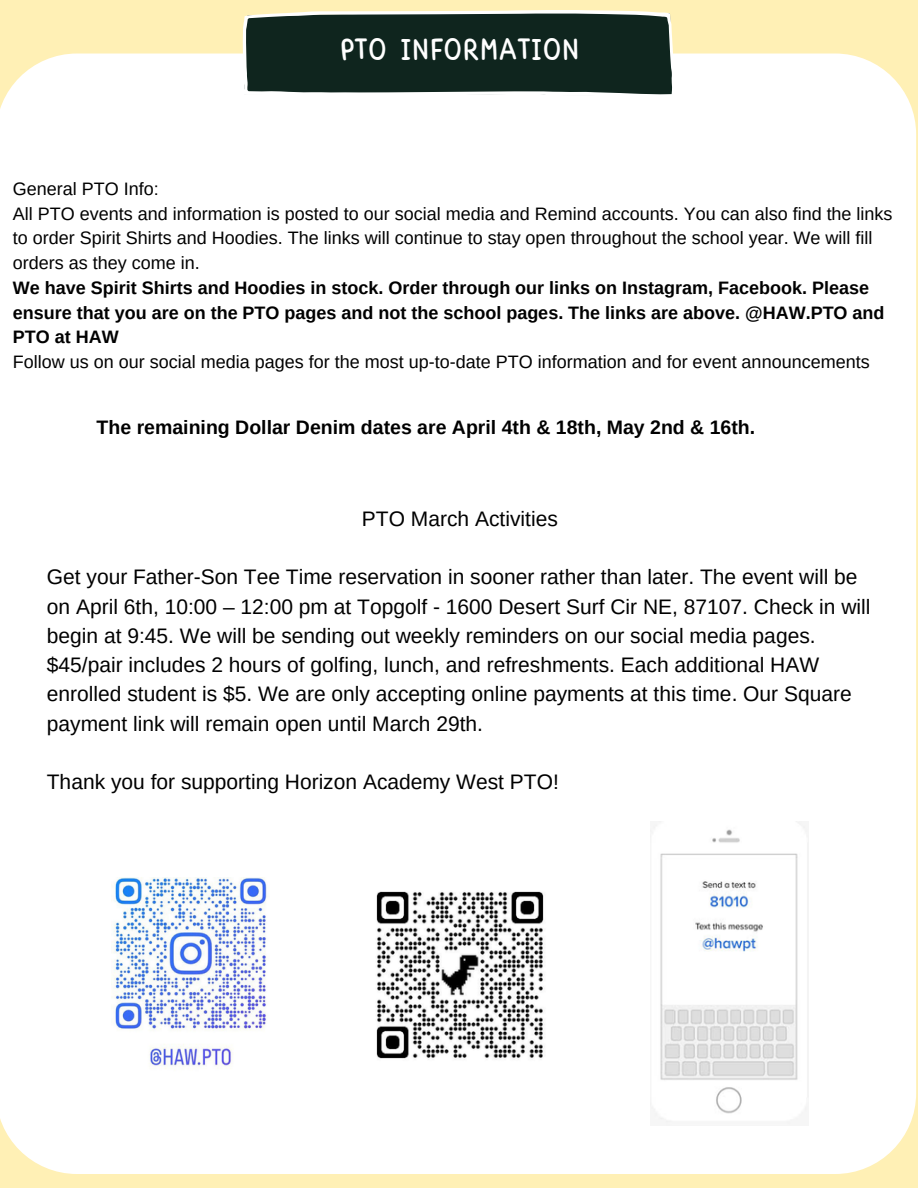
<style>
.page{position:relative;width:918px;height:1188px;background:#fff0b5}
.page>*{position:absolute;margin:0;border:0;box-sizing:border-box;transform-origin:0 0}
.t1{font:31.95px "Yvesyvesdrawing";color:#fff}
.t2{font:21px/29.2px "Arimo";color:#000}
.t3{font:700 19.5px "Arimo";color:#000}
.t4{font:18px/24.8px "Arimo";color:#000}
.t5{font:700 18px/24.8px "Arimo";color:#000}
</style>
<div class="page">
<div style="left:0;top:54px;width:916px;height:1120px;background:#fff"></div>
<svg style="left:243px;top:10px;width:432px;height:87px;background:#2d4039"></svg>
<img style="left:111px;top:878px;width:159px;height:198px">
<img style="left:359px;top:875px;width:202px;height:201px">
<img style="left:650px;top:822px;width:159px;height:303px">
<h1 class="t1" style="left:340px;top:36px;width:242px">PTO INFORMATION</h1>
<p class="t4" style="left:13px;top:176px;width:881px">General PTO Info:<br>All PTO events and information is posted to our social media and Remind accounts. You can also find the links to order Spirit Shirts and Hoodies. The links will continue to stay open throughout the school year. We will fill orders as they come in.</p>
<p class="t5" style="left:13px;top:275px;width:873px">We have Spirit Shirts and Hoodies in stock. Order through our links on Instagram, Facebook. Please ensure that you are on the PTO pages and not the school pages. The links are above. @HAW.PTO and<br>PTO at HAW</p>
<p class="t4" style="left:13px;top:350px;width:858px">Follow us on our social media pages for the most up-to-date PTO information and for event announcements</p>
<p class="t3" style="left:97px;top:417px;width:660px">The remaining Dollar Denim dates are April 4th &amp; 18th, May 2nd &amp; 16th.</p>
<p class="t2" style="left:362px;top:504px;width:197px">PTO March Activities</p>
<p class="t2" style="left:47px;top:562px;width:825px">Get your Father-Son Tee Time reservation in sooner rather than later. The event will be on April 6th, 10:00 – 12:00 pm at Topgolf - 1600 Desert Surf Cir NE, 87107. Check in will begin at 9:45. We will be sending out weekly reminders on our social media pages. $45/pair includes 2 hours of golfing, lunch, and refreshments. Each additional HAW enrolled student is $5. We are only accepting online payments at this time. Our Square payment link will remain open until March 29th.</p>
<p class="t2" style="left:47px;top:767px;width:514px">Thank you for supporting Horizon Academy West PTO!</p>
</div>
